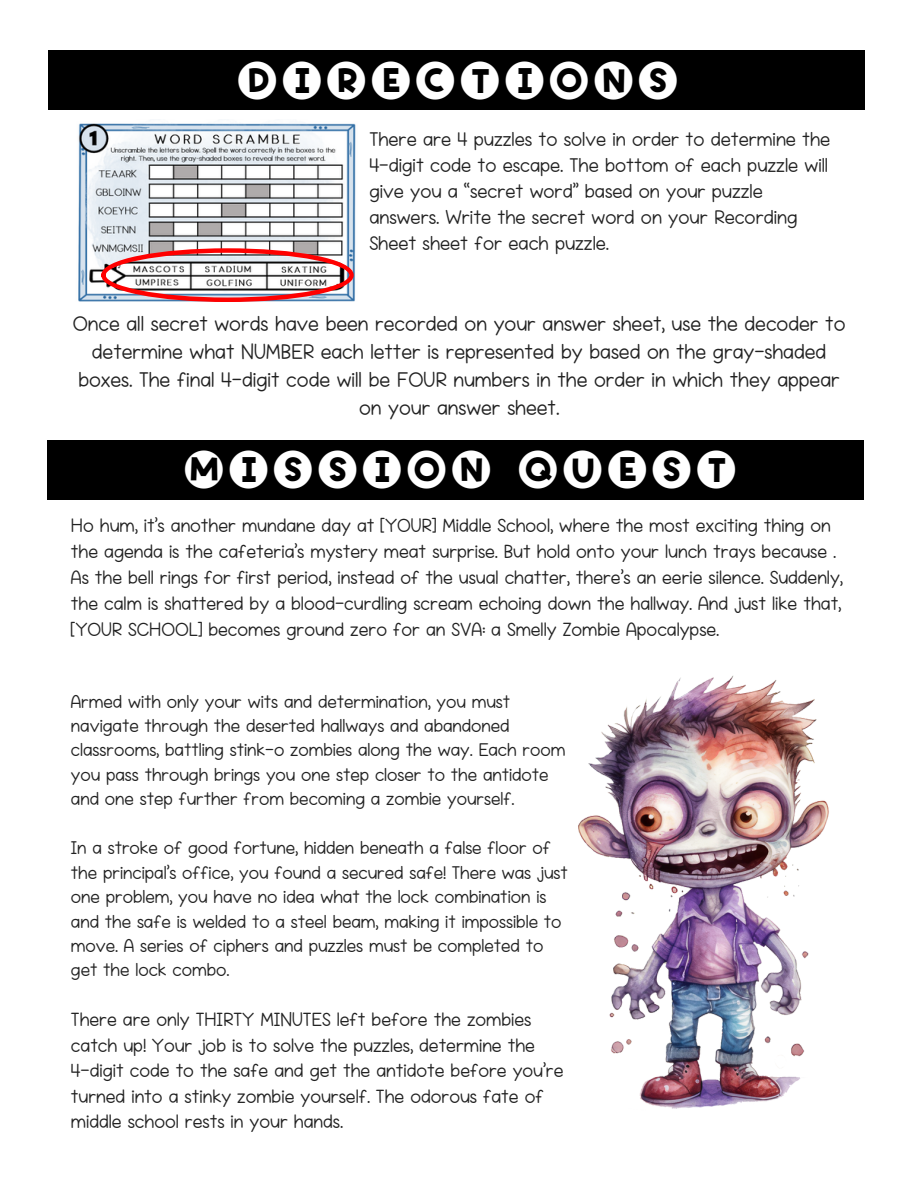
<style>
.page{position:relative;width:918px;height:1188px;background:#fff}
.page>*{position:absolute;margin:0;border:0;box-sizing:border-box;transform-origin:0 0}
.t1{font:42px "Happy Task Card Labels";letter-spacing:.085em;color:#fff}
.t2{font:24px/28.2px "Happy Neat Handwriting";color:#222;text-align:center}
.t3{font:22.5px/25.8px "Happy Neat Handwriting";color:#222}
.t4{font:21.75px/25.8px "Happy Neat Handwriting";color:#222}
.t5{font:21px/24.5px "Happy Neat Handwriting";color:#222}
</style>
<div class="page">
<div style="left:48px;top:50px;width:817px;height:60px;background:#000"></div>
<div style="left:48px;top:440px;width:816px;height:60px;background:#000"></div>
<img style="left:78px;top:123px;width:278px;height:178px">
<svg style="left:101px;top:248px;width:253px;height:54px"></svg>
<img style="left:578px;top:676px;width:251px;height:433px">
<h1 class="t1" style="left:237px;top:51px;width:443px">DIRECTIONS</h1>
<p class="t3" style="left:369px;top:126px;width:463px">There are 4 puzzles to solve in order to determine the 4-digit code to escape. The bottom of each puzzle will give you a “secret word” based on your puzzle answers. Write the secret word on your Recording Sheet sheet for each puzzle.</p>
<p class="t2" style="left:73px;top:308px;width:774px">Once all secret words have been recorded on your answer sheet, use the decoder to determine what NUMBER each letter is represented by based on the gray-shaded boxes. The final 4-digit code will be FOUR numbers in the order in which they appear on your answer sheet.</p>
<h1 class="t1" style="left:184px;top:440px;width:555px">MISSION QUEST</h1>
<p class="t4" style="left:71px;top:512px;width:774px">Ho hum, it’s another mundane day at [YOUR] Middle School, where the most exciting thing on the agenda is the cafeteria's mystery meat surprise. But hold onto your lunch trays because .<br>As the bell rings for first period, instead of the usual chatter, there's an eerie silence. Suddenly, the calm is shattered by a blood-curdling scream echoing down the hallway. And just like that, [YOUR SCHOOL] becomes ground zero for an SVA: a Smelly Zombie Apocalypse.</p>
<p class="t5" style="left:71px;top:688px;width:496px">Armed with only your wits and determination, you must navigate through the deserted hallways and abandoned classrooms, battling stink-o zombies along the way. Each room you pass through brings you one step closer to the antidote and one step further from becoming a zombie yourself.</p>
<p class="t5" style="left:71px;top:835px;width:498px">In a stroke of good fortune, hidden beneath a false floor of the principal’s office, you found a secured safe! There was just one problem, you have no idea what the lock combination is and the safe is welded to a steel beam, making it impossible to move. A series of ciphers and puzzles must be completed to get the lock combo.</p>
<p class="t4" style="left:71px;top:1006px;width:494px">There are only THIRTY MINUTES left before the zombies catch up! Your job is to solve the puzzles, determine the 4-digit code to the safe and get the antidote before you're turned into a stinky zombie yourself. The odorous fate of middle school rests in your hands.</p>
</div>
